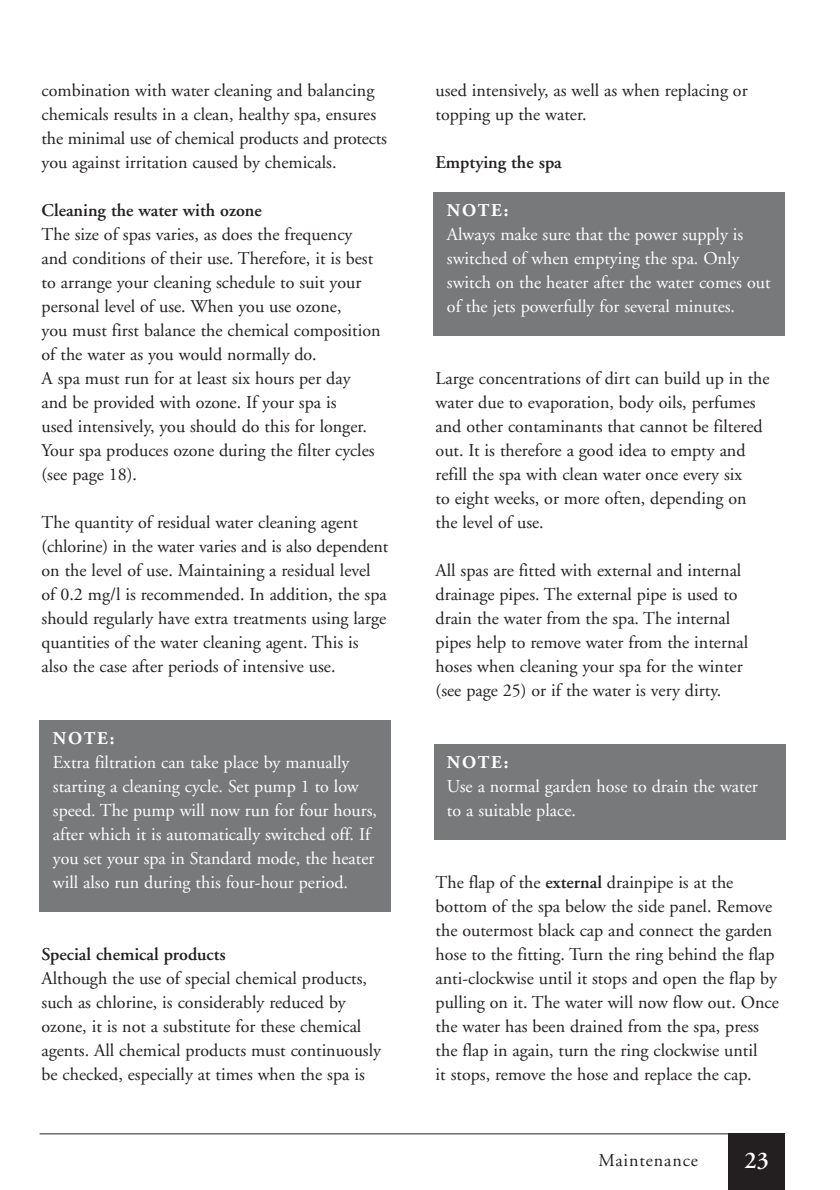
<style>
.page{position:relative;width:840px;height:1190px;background:#fff}
.page>*{position:absolute;margin:0;border:0;box-sizing:border-box;transform-origin:0 0}
.t1{font:600 24px "Adobe Garamond";color:#fff}
.t2{font:18px/24px "Adobe Garamond";color:#231f20}
.t3{font:18px/24px "Adobe Garamond";color:#fff}
.t4{font:600 18px "Adobe Garamond";color:#231f20}
.t5{font:700 18px "Adobe Garamond";letter-spacing:.105em;color:#fff}
.t6{font:18px "Adobe Garamond";letter-spacing:.05em;color:#231f20}
.s1{font-weight:600}
</style>
<div class="page">
<div style="left:434px;top:744px;width:351px;height:96px;background:#77797b"></div>
<div style="left:434px;top:192px;width:351px;height:144px;background:#77797b"></div>
<div style="left:40px;top:720px;width:351px;height:192px;background:#77797b"></div>
<hr style="left:40px;top:1133px;width:745px;height:1px;background:#231f20">
<div style="left:728px;top:1134px;width:57px;height:56px;background:#231f20"></div>
<p class="t2" style="left:42px;top:80px;width:347px">combination with water cleaning and balancing chemicals results in a clean, healthy spa, ensures the minimal use of chemical products and protects you against irritation caused by chemicals.</p>
<p class="t4" style="left:42px;top:203px;width:222px">Cleaning the water with ozone</p>
<p class="t2" style="left:42px;top:224px;width:341px">The size of spas varies, as does the frequency and conditions of their use. Therefore, it is best to arrange your cleaning schedule to suit your personal level of use. When you use ozone,<br>you must first balance the chemical composition of the water as you would normally do.<br>A spa must run for at least six hours per day and be provided with ozone. If your spa is<br>used intensively, you should do this for longer.<br>Your spa produces ozone during the filter cycles (see page 18).</p>
<p class="t2" style="left:42px;top:512px;width:348px">The quantity of residual water cleaning agent (chlorine) in the water varies and is also dependent on the level of use. Maintaining a residual level of 0.2 mg/l is recommended. In addition, the spa should regularly have extra treatments using large quantities of the water cleaning agent. This is also the case after periods of intensive use.</p>
<p class="t5" style="left:53px;top:731px;width:63px">NOTE:</p>
<p class="t3" style="left:53px;top:752px;width:326px">Extra filtration can take place by manually starting a cleaning cycle. Set pump 1 to low speed. The pump will now run for four hours, after which it is automatically switched off. If you set your spa in Standard mode, the heater will also run during this four-hour period.</p>
<p class="t4" style="left:42px;top:947px;width:186px">Special chemical products</p>
<p class="t2" style="left:42px;top:968px;width:341px">Although the use of special chemical products, such as chlorine, is considerably reduced by ozone, it is not a substitute for these chemical agents. All chemical products must continuously be checked, especially at times when the spa is</p>
<p class="t2" style="left:436px;top:80px;width:314px">used intensively, as well as when replacing or topping up the water.</p>
<p class="t4" style="left:436px;top:155px;width:128px">Emptying the spa</p>
<p class="t5" style="left:447px;top:203px;width:63px">NOTE:</p>
<p class="t3" style="left:447px;top:224px;width:325px">Always make sure that the power supply is switched of when emptying the spa. Only switch on the heater after the water comes out of the jets powerfully for several minutes.</p>
<p class="t2" style="left:436px;top:368px;width:336px">Large concentrations of dirt can build up in the water due to evaporation, body oils, perfumes and other contaminants that cannot be filtered out. It is therefore a good idea to empty and refill the spa with clean water once every six<br>to eight weeks, or more often, depending on the level of use.</p>
<p class="t2" style="left:436px;top:560px;width:314px">All spas are fitted with external and internal drainage pipes. The external pipe is used to drain the water from the spa. The internal pipes help to remove water from the internal hoses when cleaning your spa for the winter (see page 25) or if the water is very dirty.</p>
<p class="t5" style="left:447px;top:755px;width:63px">NOTE:</p>
<p class="t3" style="left:447px;top:776px;width:312px">Use a normal garden hose to drain the water to a suitable place.</p>
<p class="t2" style="left:436px;top:872px;width:345px">The flap of the <span class="s1">external</span> drainpipe is at the bottom of the spa below the side panel. Remove the outermost black cap and connect the garden hose to the fitting. Turn the ring behind the flap anti-clockwise until it stops and open the flap by pulling on it. The water will now flow out. Once the water has been drained from the spa, press the flap in again, turn the ring clockwise until<br>it stops, remove the hose and replace the cap.</p>
<p class="t6" style="left:598px;top:1153px;width:101px">Maintenance</p>
<h1 class="t1" style="left:745px;top:1150px;width:26px">23</h1>
</div>
